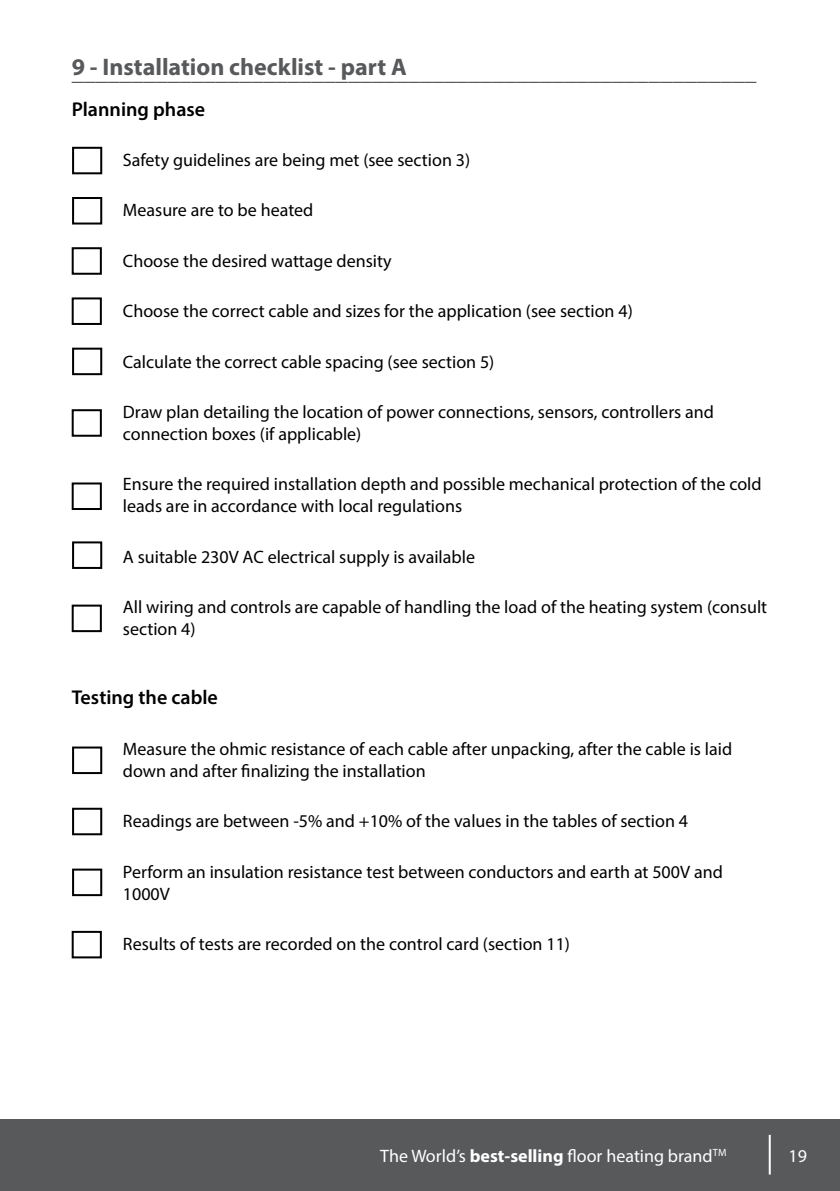
<style>
.page{position:relative;width:840px;height:1191px;background:#fff}
.page>*{position:absolute;margin:0;border:0;box-sizing:border-box;transform-origin:0 0}
.t1{font:700 24px "Myriad Pro";color:#58595b}
.t2{font:600 20px "Myriad Pro";color:#000}
.t3{font:18px/22px "Myriad Pro";color:#000}
.t4{font:18px "Myriad Pro";color:#fff}
.t5{font:10.4px "Myriad Pro";color:#fff}
.s1{font-weight:700}
</style>
<div class="page">
<div style="left:0;top:1120px;width:839px;height:71px;background:#58595b"></div>
<hr style="left:768px;top:1134px;width:2px;height:40px;background:#fff">
<div style="left:72px;top:147px;width:30px;height:27px;border:2px solid #000"></div>
<div style="left:72px;top:482px;width:30px;height:28px;border:2px solid #000"></div>
<div style="left:72px;top:409px;width:30px;height:28px;border:2px solid #000"></div>
<div style="left:72px;top:348px;width:30px;height:27px;border:2px solid #000"></div>
<div style="left:72px;top:297px;width:30px;height:28px;border:2px solid #000"></div>
<div style="left:72px;top:247px;width:30px;height:28px;border:2px solid #000"></div>
<div style="left:72px;top:197px;width:30px;height:27px;border:2px solid #000"></div>
<div style="left:72px;top:604px;width:30px;height:28px;border:2px solid #000"></div>
<div style="left:72px;top:541px;width:30px;height:28px;border:2px solid #000"></div>
<div style="left:72px;top:931px;width:30px;height:27px;border:2px solid #000"></div>
<div style="left:72px;top:868px;width:30px;height:28px;border:2px solid #000"></div>
<div style="left:72px;top:807px;width:30px;height:28px;border:2px solid #000"></div>
<div style="left:72px;top:746px;width:30px;height:28px;border:2px solid #000"></div>
<h1 class="t1" style="left:72px;top:51px;width:336px">9 - Installation checklist - part A</h1>
<h1 class="t1" style="left:72px;top:57px;width:685px">_________________________________________________________</h1>
<p class="t2" style="left:72px;top:96px;width:135px">Planning phase</p>
<p class="t3" style="left:123px;top:149px;width:348px">Safety guidelines are being met (see section 3)</p>
<p class="t3" style="left:123px;top:199px;width:192px">Measure are to be heated</p>
<p class="t3" style="left:123px;top:249px;width:270px">Choose the desired wattage density</p>
<p class="t3" style="left:123px;top:300px;width:511px">Choose the correct cable and sizes for the application (see section 4)</p>
<p class="t3" style="left:123px;top:350px;width:373px">Calculate the correct cable spacing (see section 5)</p>
<p class="t3" style="left:123px;top:400px;width:592px">Draw plan detailing the location of power connections, sensors, controllers and connection boxes (if applicable)</p>
<p class="t3" style="left:123px;top:473px;width:640px">Ensure the required installation depth and possible mechanical protection of the cold leads are in accordance with local regulations</p>
<p class="t3" style="left:123px;top:545px;width:353px">A suitable 230V AC electrical supply is available</p>
<p class="t3" style="left:123px;top:596px;width:645px">All wiring and controls are capable of handling the load of the heating system (consult section 4)</p>
<p class="t2" style="left:72px;top:685px;width:148px">Testing the cable</p>
<p class="t3" style="left:123px;top:737px;width:610px">Measure the ohmic resistance of each cable after unpacking, after the cable is laid down and after finalizing the installation</p>
<p class="t3" style="left:123px;top:810px;width:566px">Readings are between -5% and +10% of the values in the tables of section 4</p>
<p class="t3" style="left:123px;top:860px;width:601px">Perform an insulation resistance test between conductors and earth at 500V and<br>1000V</p>
<p class="t3" style="left:123px;top:932px;width:448px">Results of tests are recorded on the control card (section 11)</p>
<p class="t5" style="left:712px;top:1145px;width:15px">TM</p>
<p class="t4" style="left:380px;top:1144px;width:334px">The World’s <span class="s1">best-selling</span> floor heating brand</p>
<p class="t4" style="left:788px;top:1145px;width:20px">19</p>
</div>
